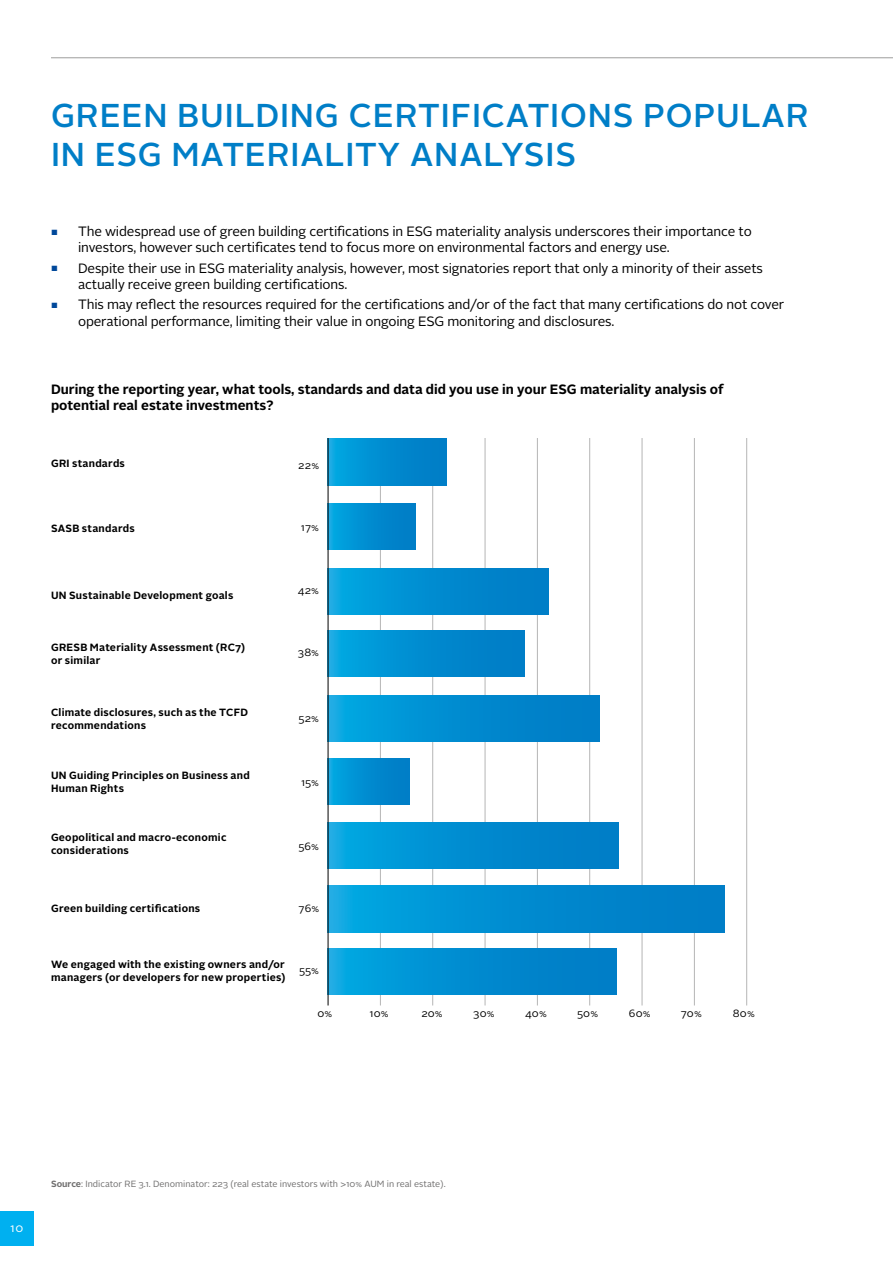
<style>
.page{position:relative;width:893px;height:1263px;background:#fff}
.page>*{position:absolute;margin:0;border:0;box-sizing:border-box;transform-origin:0 0}
.t1{font:500 33px/39px "Alright Sans";letter-spacing:.025em;color:#007ec7}
.t2{font:13.5px/16.2px "Alright Sans";letter-spacing:-.01em;color:#000}
.t3{font:700 13.5px/16.2px "Alright Sans";color:#000}
.t4{font:12px "Alright Sans";color:#fff}
.t5{font:700 10.5px/12.6px "Alright Sans";letter-spacing:.025em;color:#000}
.t6{font:10.5px "Alright Sans";letter-spacing:.015em;color:#000}
.t7{font:9px "Alright Sans";color:#706f6f}
.s1{font-size:7.5px;color:#00489a}
.s2{font-weight:700}
</style>
<div class="page">
<hr style="left:51px;top:57px;width:842px;height:1px;background:#9d9d9c">
<div style="left:0;top:1212px;width:34px;height:34px;background:#00b0f0"></div>
<hr style="left:432px;top:438px;width:1px;height:567px;background:#000">
<hr style="left:537px;top:438px;width:1px;height:567px;background:#000">
<hr style="left:642px;top:438px;width:1px;height:567px;background:#000">
<hr style="left:380px;top:438px;width:1px;height:567px;background:#000">
<hr style="left:485px;top:438px;width:1px;height:567px;background:#000">
<hr style="left:589px;top:438px;width:1px;height:567px;background:#000">
<hr style="left:694px;top:438px;width:1px;height:567px;background:#000">
<hr style="left:746px;top:438px;width:1px;height:567px;background:#000">
<svg style="left:329px;top:948px;width:288px;height:47px;background:#018ed1"></svg>
<svg style="left:329px;top:886px;width:395px;height:46px;background:#018ed1"></svg>
<svg style="left:329px;top:822px;width:289px;height:46px;background:#018ed1"></svg>
<div style="left:328px;top:759px;width:82px;height:46px;background:linear-gradient(to right,#04a5e0,#0078c3)"></div>
<svg style="left:329px;top:695px;width:271px;height:46px;background:#018ed1"></svg>
<svg style="left:329px;top:630px;width:195px;height:46px;background:#018ed1"></svg>
<svg style="left:329px;top:568px;width:220px;height:46px;background:#018ed1"></svg>
<div style="left:328px;top:503px;width:87px;height:47px;background:linear-gradient(to right,#04a5e0,#0077c2)"></div>
<svg style="left:329px;top:439px;width:117px;height:46px;background:#018ed1"></svg>
<hr style="left:328px;top:438px;width:1px;height:567px;background:#000">
<h1 class="t1" style="left:51px;top:96px;width:759px">GREEN BUILDING CERTIFICATIONS POPULAR<br>IN ESG MATERIALITY ANALYSIS</h1>
<p class="t2" style="left:78px;top:223px;width:675px;text-indent:-27px"><span class="s1">■</span> The widespread use of green building certifications in ESG materiality analysis underscores their importance to investors, however such certificates tend to focus more on environmental factors and energy use.</p>
<p class="t2" style="left:78px;top:260px;width:686px;text-indent:-27px"><span class="s1">■</span> Despite their use in ESG materiality analysis, however, most signatories report that only a minority of their assets actually receive green building certifications.</p>
<p class="t2" style="left:78px;top:297px;width:708px;text-indent:-27px"><span class="s1">■</span> This may reflect the resources required for the certifications and/or of the fact that many certifications do not cover operational performance, limiting their value in ongoing ESG monitoring and disclosures.</p>
<p class="t3" style="left:51px;top:381px;width:674px">During the reporting year, what tools, standards and data did you use in your ESG materiality analysis of potential real estate investments?</p>
<p class="t5" style="left:51px;top:457px;width:75px">GRI standards</p>
<p class="t5" style="left:51px;top:522px;width:85px">SASB standards</p>
<p class="t6" style="left:298px;top:458px;width:22px">22%</p>
<p class="t6" style="left:301px;top:521px;width:20px">17%</p>
<p class="t5" style="left:51px;top:589px;width:184px">UN Sustainable Development goals</p>
<p class="t5" style="left:51px;top:641px;width:196px">GRESB Materiality Assessment (RC7) or similar</p>
<p class="t5" style="left:51px;top:706px;width:198px">Climate disclosures, such as the TCFD recommendations</p>
<p class="t5" style="left:51px;top:769px;width:200px">UN Guiding Principles on Business and<br>Human Rights</p>
<p class="t5" style="left:51px;top:831px;width:177px">Geopolitical and macro-economic considerations</p>
<p class="t6" style="left:298px;top:584px;width:23px">42%</p>
<p class="t6" style="left:298px;top:645px;width:23px">38%</p>
<p class="t6" style="left:298px;top:711px;width:22px">52%</p>
<p class="t6" style="left:301px;top:775px;width:20px">15%</p>
<p class="t6" style="left:298px;top:839px;width:22px">56%</p>
<p class="t5" style="left:51px;top:902px;width:151px">Green building certifications</p>
<p class="t6" style="left:298px;top:901px;width:22px">76%</p>
<p class="t5" style="left:51px;top:958px;width:236px">We engaged with the existing owners and/or managers (or developers for new properties)</p>
<p class="t6" style="left:299px;top:963px;width:22px">55%</p>
<p class="t6" style="left:317px;top:1006px;width:16px">0%</p>
<p class="t6" style="left:369px;top:1006px;width:21px">10%</p>
<p class="t6" style="left:421px;top:1006px;width:23px">20%</p>
<p class="t6" style="left:473px;top:1006px;width:23px">30%</p>
<p class="t6" style="left:525px;top:1006px;width:23px">40%</p>
<p class="t6" style="left:577px;top:1006px;width:23px">50%</p>
<p class="t6" style="left:629px;top:1006px;width:23px">60%</p>
<p class="t6" style="left:681px;top:1006px;width:22px">70%</p>
<p class="t6" style="left:733px;top:1006px;width:24px">80%</p>
<p class="t4" style="left:10px;top:1220px;width:15px">10</p>
<p class="t7" style="left:51px;top:1178px;width:396px"><span class="s2">Source</span>: Indicator RE 3.1. Denominator: 223 (real estate investors with &gt;10% AUM in real estate).</p>
</div>
